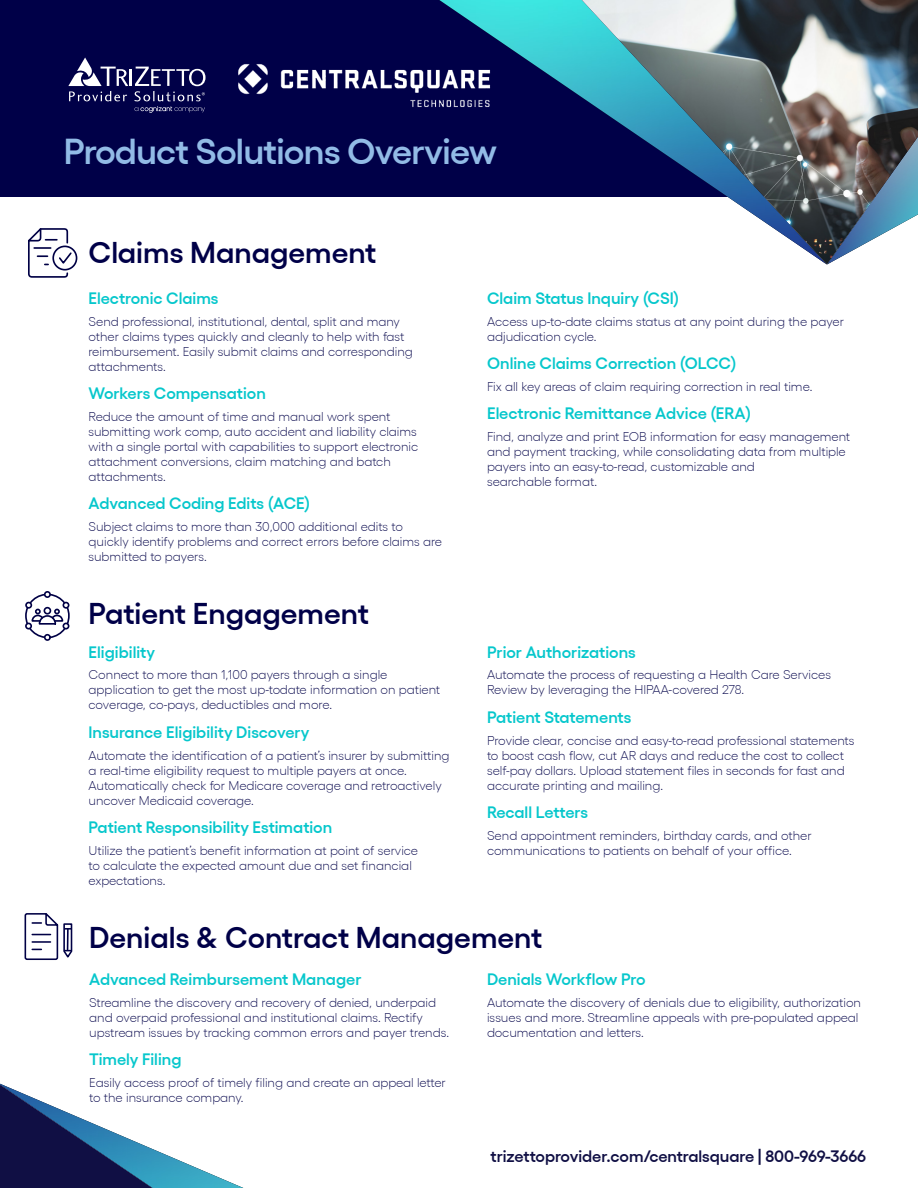
<style>
.page{position:relative;width:918px;height:1188px;background:#fff}
.page>*{position:absolute;margin:0;border:0;box-sizing:border-box;transform-origin:0 0}
.HEAD{font:600 36px "Gellix";letter-spacing:-.02em;color:#92bbe6}
.subhead1{font:600 30px "Gellix";color:#000048}
.subhead2{font:600 16.5px "Gellix";color:#06c7cc}
.subhead2-2{font:600 16.5px "Gellix";color:#100f44}
.text{font:300 12.75px/15px "Gellix";color:#000048}
</style>
<div class="page">
<div style="left:0;top:0;width:918px;height:196px;background:#000048"></div>
<img style="left:439px;top:0;width:143px;height:197px">
<img style="left:582px;top:0;width:336px;height:265px">
<svg style="left:0;top:1084px;width:243px;height:104px"></svg>
<div style="left:44px;top:591px;width:7px;height:7px;border:2px solid #000045;border-radius:50%"></div>
<div style="left:44px;top:634px;width:7px;height:7px;border:2px solid #000045;border-radius:50%"></div>
<svg style="left:25px;top:593px;width:45px;height:46px"></svg>
<div style="left:25px;top:623px;width:7px;height:7px;border:2px solid #000045;border-radius:50%"></div>
<div style="left:52px;top:246px;width:25px;height:25px;border:2px solid #000045;border-radius:50%"></div>
<svg style="left:28px;top:228px;width:45px;height:50px"></svg>
<svg style="left:68px;top:57px;width:138px;height:56px"></svg>
<img style="left:238px;top:50px;width:266px;height:67px">
<svg style="left:24px;top:913px;width:49px;height:47px"></svg>
<p class="HEAD" style="left:64px;top:123px;width:435px">Product Solutions Overview</p>
<p class="subhead1" style="left:89px;top:228px;width:289px">Claims Management</p>
<p class="subhead2" style="left:89px;top:285px;width:132px">Electronic Claims</p>
<p class="text" style="left:89px;top:313px;width:326px">Send professional, institutional, dental, split and many other claims types quickly and cleanly to help with fast reimbursement. Easily submit claims and corresponding attachments.</p>
<p class="subhead2" style="left:89px;top:380px;width:179px">Workers Compensation</p>
<p class="text" style="left:89px;top:408px;width:331px">Reduce the amount of time and manual work spent submitting work comp, auto accident and liability claims with a single portal with capabilities to support electronic attachment conversions, claim matching and batch attachments.</p>
<p class="subhead2" style="left:89px;top:491px;width:223px">Advanced Coding Edits (ACE)</p>
<p class="text" style="left:89px;top:518px;width:355px">Subject claims to more than 30,000 additional edits to quickly identify problems and correct errors before claims are submitted to payers.</p>
<p class="subhead1" style="left:89px;top:590px;width:282px">Patient Engagement</p>
<p class="subhead2" style="left:89px;top:639px;width:68px">Eligibility</p>
<p class="text" style="left:89px;top:666px;width:353px">Connect to more than 1,100 payers through a single application to get the most up-todate information on patient coverage, co-pays, deductibles and more.</p>
<p class="subhead2" style="left:89px;top:719px;width:222px">Insurance Eligibility Discovery</p>
<p class="text" style="left:89px;top:747px;width:363px">Automate the identification of a patient’s insurer by submitting a real-time eligibility request to multiple payers at once.<br>Automatically check for Medicare coverage and retroactively uncover Medicaid coverage.</p>
<p class="subhead2" style="left:89px;top:814px;width:245px">Patient Responsibility Estimation</p>
<p class="text" style="left:89px;top:842px;width:331px">Utilize the patient’s benefit information at point of service to calculate the expected amount due and set financial expectations.</p>
<p class="subhead2" style="left:487px;top:285px;width:194px">Claim Status Inquiry (CSI)</p>
<p class="text" style="left:487px;top:313px;width:359px">Access up-to-date claims status at any point during the payer adjudication cycle.</p>
<p class="subhead2" style="left:487px;top:350px;width:251px">Online Claims Correction (OLCC)</p>
<p class="text" style="left:487px;top:378px;width:327px">Fix all key areas of claim requiring correction in real time.</p>
<p class="subhead2" style="left:487px;top:401px;width:266px">Electronic Remittance Advice (ERA)</p>
<p class="text" style="left:487px;top:428px;width:365px">Find, analyze and print EOB information for easy management and payment tracking, while consolidating data from multiple payers into an easy-to-read, customizable and<br>searchable format.</p>
<p class="subhead2" style="left:487px;top:639px;width:150px">Prior Authorizations</p>
<p class="text" style="left:487px;top:666px;width:346px">Automate the process of requesting a Health Care Services<br>Review by leveraging the HIPAA-covered 278.</p>
<p class="subhead2" style="left:487px;top:704px;width:146px">Patient Statements</p>
<p class="text" style="left:487px;top:732px;width:369px">Provide clear, concise and easy-to-read professional statements to boost cash flow, cut AR days and reduce the cost to collect self-pay dollars. Upload statement files in seconds for fast and accurate printing and mailing.</p>
<p class="subhead2" style="left:487px;top:799px;width:103px">Recall Letters</p>
<p class="text" style="left:487px;top:827px;width:326px">Send appointment reminders, birthday cards, and other communications to patients on behalf of your office.</p>
<p class="subhead1" style="left:89px;top:914px;width:455px">Denials &amp; Contract Management</p>
<p class="subhead2" style="left:487px;top:966px;width:160px">Denials Workflow Pro</p>
<p class="text" style="left:487px;top:994px;width:375px">Automate the discovery of denials due to eligibility, authorization issues and more. Streamline appeals with pre-populated appeal documentation and letters.</p>
<p class="subhead2" style="left:89px;top:966px;width:274px">Advanced Reimbursement Manager</p>
<p class="text" style="left:89px;top:994px;width:361px">Streamline the discovery and recovery of denied, underpaid and overpaid professional and institutional claims. Rectify upstream issues by tracking common errors and payer trends.</p>
<p class="subhead2" style="left:89px;top:1046px;width:94px">Timely Filing</p>
<p class="text" style="left:89px;top:1074px;width:358px">Easily access proof of timely filing and create an appeal letter to the insurance company.</p>
<p class="subhead2-2" style="left:491px;top:1144px;width:377px">trizettoprovider.com/centralsquare | 800-969-3666</p>
</div>
